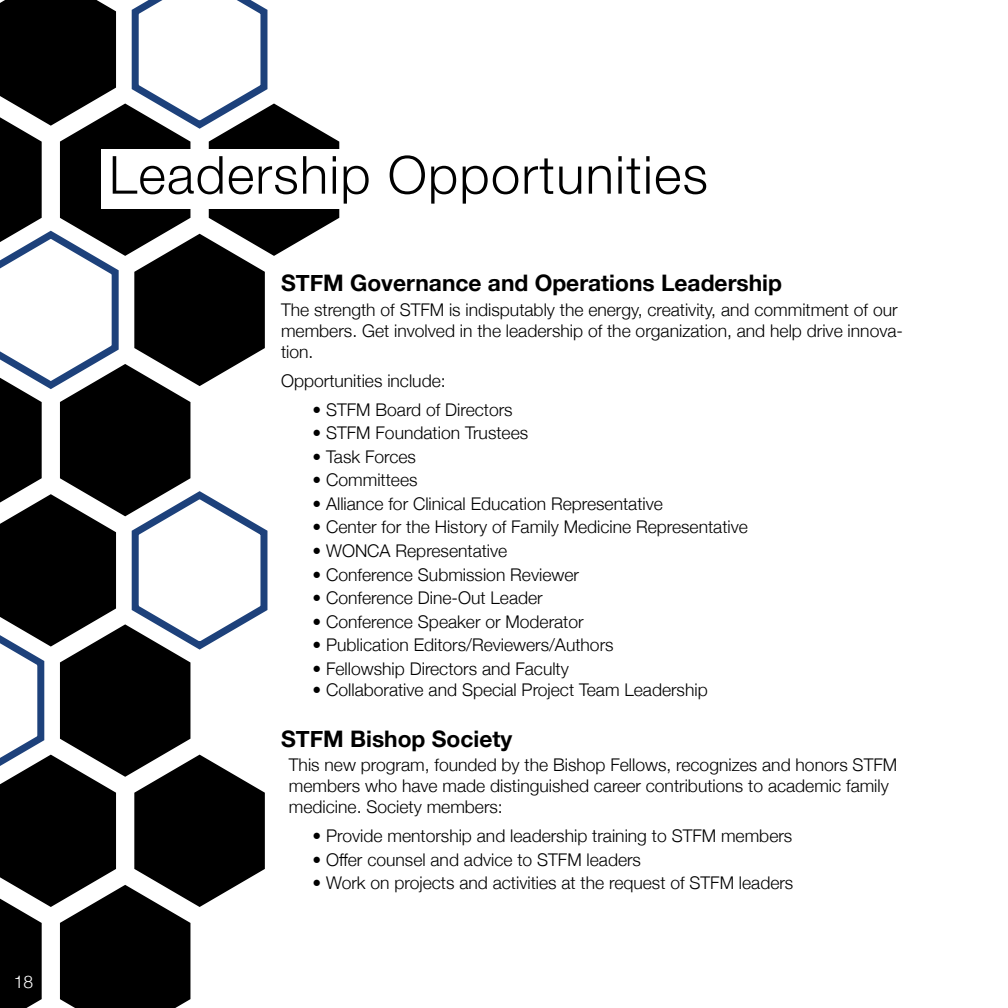
<style>
.page{position:relative;width:1008px;height:1008px;background:#fff}
.page>*{position:absolute;margin:0;border:0;box-sizing:border-box;transform-origin:0 0}
.t1{font:300 52.5px "Helvetica Neue";letter-spacing:.025em;color:#000}
.t2{font:700 22.75px "Helvetica Neue";color:#000}
.t3{font:300 17.5px/21px "Helvetica Neue";color:#000}
.t4{font:300 17.5px "Helvetica Neue";color:#fff}
</style>
<div class="page">
<svg style="left:0;top:0;width:340px;height:1008px"></svg>
<div style="left:101px;top:149px;width:250px;height:60px;background:#fff"></div>
<p class="t4" style="left:14px;top:968px;width:21px">18</p>
<h1 class="t1" style="left:109px;top:133px;width:600px">Leadership Opportunities</h1>
<h2 class="t2" style="left:281px;top:265px;width:502px">STFM Governance and Operations Leadership</h2>
<p class="t3" style="left:281px;top:298px;width:624px">The strength of STFM is indisputably the energy, creativity, and commitment of our members. Get involved in the leadership of the organization, and help drive innova&shy;tion.</p>
<p class="t3" style="left:281px;top:369px;width:166px">Opportunities include:</p>
<p class="t3" style="left:313px;top:398px;width:202px">• STFM Board of Directors</p>
<p class="t3" style="left:313px;top:421px;width:217px">• STFM Foundation Trustees</p>
<p class="t3" style="left:313px;top:445px;width:105px">• Task Forces</p>
<p class="t3" style="left:313px;top:468px;width:106px">• Committees</p>
<p class="t3" style="left:313px;top:492px;width:352px">• Alliance for Clinical Education Representative</p>
<p class="t3" style="left:313px;top:515px;width:437px">• Center for the History of Family Medicine Representative</p>
<p class="t3" style="left:313px;top:539px;width:196px">• WONCA Representative</p>
<p class="t3" style="left:313px;top:562px;width:268px">• Conference Submission Reviewer</p>
<p class="t3" style="left:313px;top:586px;width:232px">• Conference Dine-Out Leader</p>
<p class="t3" style="left:313px;top:610px;width:273px">• Conference Speaker or Moderator</p>
<p class="t3" style="left:313px;top:633px;width:303px">• Publication Editors/Reviewers/Authors</p>
<p class="t3" style="left:313px;top:657px;width:258px">• Fellowship Directors and Faculty</p>
<p class="t3" style="left:313px;top:678px;width:397px">• Collaborative and Special Project Team Leadership</p>
<h2 class="t2" style="left:281px;top:721px;width:233px">STFM Bishop Society</h2>
<p class="t3" style="left:289px;top:753px;width:610px">This new program, founded by the Bishop Fellows, recognizes and honors STFM members who have made distinguished career contributions to academic family medicine. Society members:</p>
<p class="t3" style="left:313px;top:824px;width:481px">• Provide mentorship and leadership training to STFM members</p>
<p class="t3" style="left:313px;top:848px;width:330px">• Offer counsel and advice to STFM leaders</p>
<p class="t3" style="left:313px;top:871px;width:482px">• Work on projects and activities at the request of STFM leaders</p>
</div>
